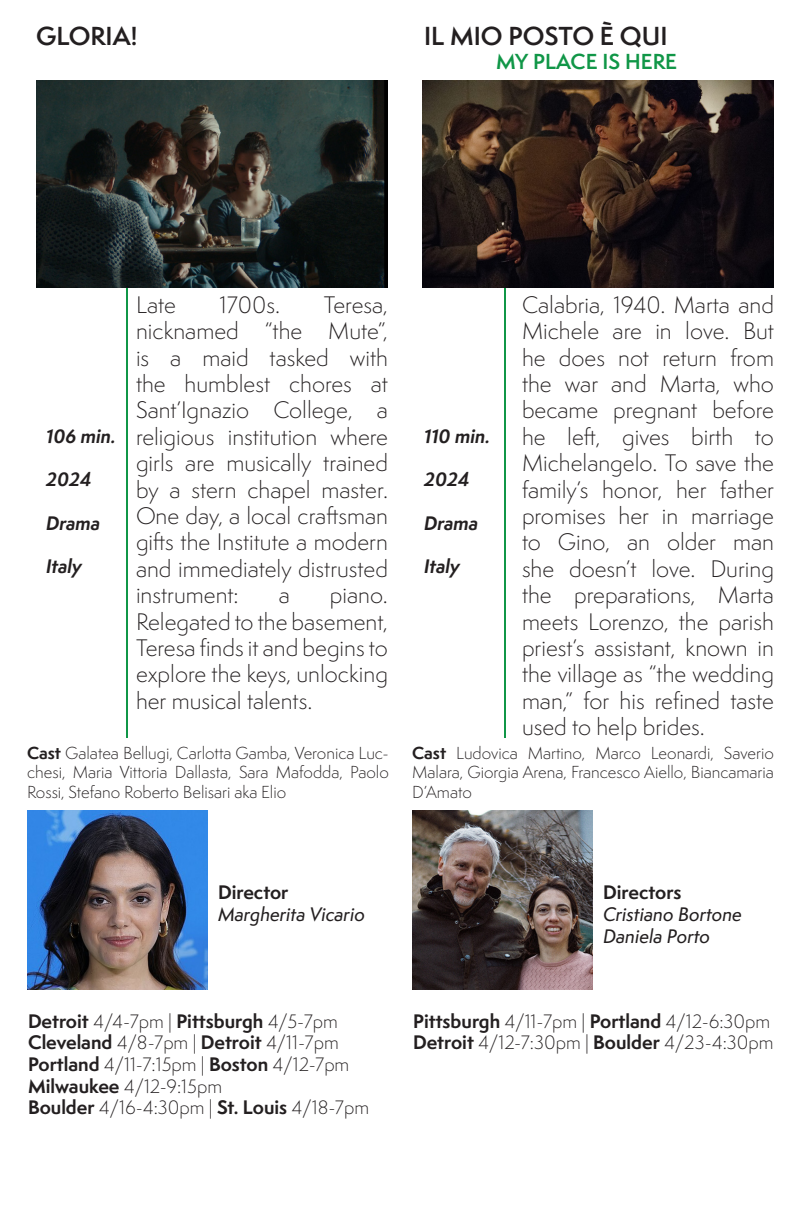
<style>
.page{position:relative;width:792px;height:1224px;background:#fff}
.page>*{position:absolute;margin:0;border:0;box-sizing:border-box;transform-origin:0 0}
.t1{font:600 24px "Semplicita Pro";color:#231f20}
.t2{font:300 22px/26.4px "Semplicita Pro";color:#231f20;text-align:justify}
.t3{font:600 20px "Semplicita Pro";color:#109647}
.t4{font:300 18px/21.6px "Semplicita Pro";color:#231f20}
.t5{font:700 18px "Semplicita Pro";color:#231f20}
.t6{font:18px/21.6px "Semplicita Pro Med It";color:#231f20}
.t7{font:italic 700 18px "Semplicita Pro";color:#231f20}
.t8{font:300 16px/19.2px "Semplicita Pro";color:#231f20;text-align:justify}
.s1{font-weight:700}
.s2{font-family:"Semplicita Pro";font-weight:700}
.s3{font-weight:300}
</style>
<div class="page">
<hr style="left:126px;top:288px;width:2px;height:450px;background:#109647">
<hr style="left:504px;top:288px;width:2px;height:450px;background:#109647">
<img style="left:27px;top:810px;width:180px;height:180px">
<img style="left:412px;top:810px;width:180px;height:180px">
<img style="left:36px;top:80px;width:351px;height:208px">
<img style="left:423px;top:81px;width:351px;height:207px">
<p class="t1" style="left:36px;top:18px;width:103px">GLORIA!</p>
<p class="t1" style="left:424px;top:18px;width:245px">IL MIO POSTO È QUI</p>
<p class="t3" style="left:496px;top:47px;width:183px">MY PLACE IS HERE</p>
<p class="t7" style="left:46px;top:423px;width:71px">106 min.</p>
<p class="t7" style="left:46px;top:466px;width:47px">2024</p>
<p class="t7" style="left:46px;top:509px;width:56px">Drama</p>
<p class="t7" style="left:46px;top:553px;width:37px">Italy</p>
<p class="t2" style="left:136px;top:291px;width:41px">Late</p>
<p class="t2" style="left:220px;top:291px;width:62px">1700s.</p>
<p class="t2" style="left:136px;top:291px;width:254px;text-indent:188px">Teresa, nicknamed “the Mute”, is a maid tasked with the humblest chores at Sant’Ignazio College, a religious institution where girls are musically trained by a stern chapel master.<br>One day, a local craftsman gifts the Institute a modern and immediately distrusted instrument:</p>
<p class="t2" style="left:136px;top:582px;width:254px;text-indent:194px">piano.<br>Relegated to the basement, Teresa finds it and begins to explore the keys, unlocking her musical talents.</p>
<p class="t2" style="left:279px;top:582px;width:13px">a</p>
<p class="t7" style="left:424px;top:423px;width:67px">110 min.</p>
<p class="t7" style="left:424px;top:466px;width:47px">2024</p>
<p class="t7" style="left:424px;top:509px;width:56px">Drama</p>
<p class="t7" style="left:424px;top:553px;width:37px">Italy</p>
<p class="t2" style="left:522px;top:291px;width:254px">Calabria, 1940. Marta and Michele are in love. But he does not return from the war and Marta, who became pregnant before he left, gives birth to Michelangelo. To save the family’s honor, her father promises her in marriage to Gino, an older man she doesn’t love. During the preparations, Marta meets Lorenzo, the parish priest’s assistant, known in the village as “the wedding man,” for his refined taste used to help brides.</p>
<p class="t8" style="left:27px;top:744px;width:363px"><span class="s1">Cast</span> Galatea Bellugi, Carlotta Gamba, Veronica Luc&shy;chesi, Maria Vittoria Dallasta, Sara Mafodda, Paolo Rossi, Stefano Roberto Belisari aka Elio</p>
<p class="t8" style="left:412px;top:744px;width:363px"><span class="s1">Cast</span> Ludovica Martino, Marco Leonardi, Saverio Malara, Giorgia Arena, Francesco Aiello, Biancamaria D’Amato</p>
<p class="t6" style="left:218px;top:882px;width:148px"><span class="s2">Director<br></span>Margherita Vicario</p>
<p class="t6" style="left:603px;top:882px;width:140px"><span class="s2">Directors<br></span>Cristiano Bortone</p>
<p class="t6" style="left:603px;top:925px;width:108px">Daniela Porto</p>
<p class="t5" style="left:28px;top:1008px;width:311px">Detroit <span class="s3">4/4-7pm |</span> Pittsburgh <span class="s3">4/5-7pm</span></p>
<p class="t5" style="left:28px;top:1029px;width:312px">Cleveland <span class="s3">4/8-7pm |</span> Detroit <span class="s3">4/11-7pm</span></p>
<p class="t4" style="left:28px;top:1053px;width:323px"><span class="s1">Portland</span> 4/11-7:15pm | <span class="s1">Boston</span> 4/12-7pm<br><span class="s1">Milwaukee</span> 4/12-9:15pm</p>
<p class="t4" style="left:28px;top:1097px;width:343px"><span class="s1">Boulder</span> 4/16-4:30pm | <span class="s1">St. Louis</span> 4/18-7pm</p>
<p class="t4" style="left:413px;top:1010px;width:359px"><span class="s1">Pittsburgh</span> 4/11-7pm | <span class="s1">Portland</span> 4/12-6:30pm</p>
<p class="t4" style="left:413px;top:1032px;width:362px"><span class="s1">Detroit</span> 4/12-7:30pm | <span class="s1">Boulder</span> 4/23-4:30pm</p>
</div>
